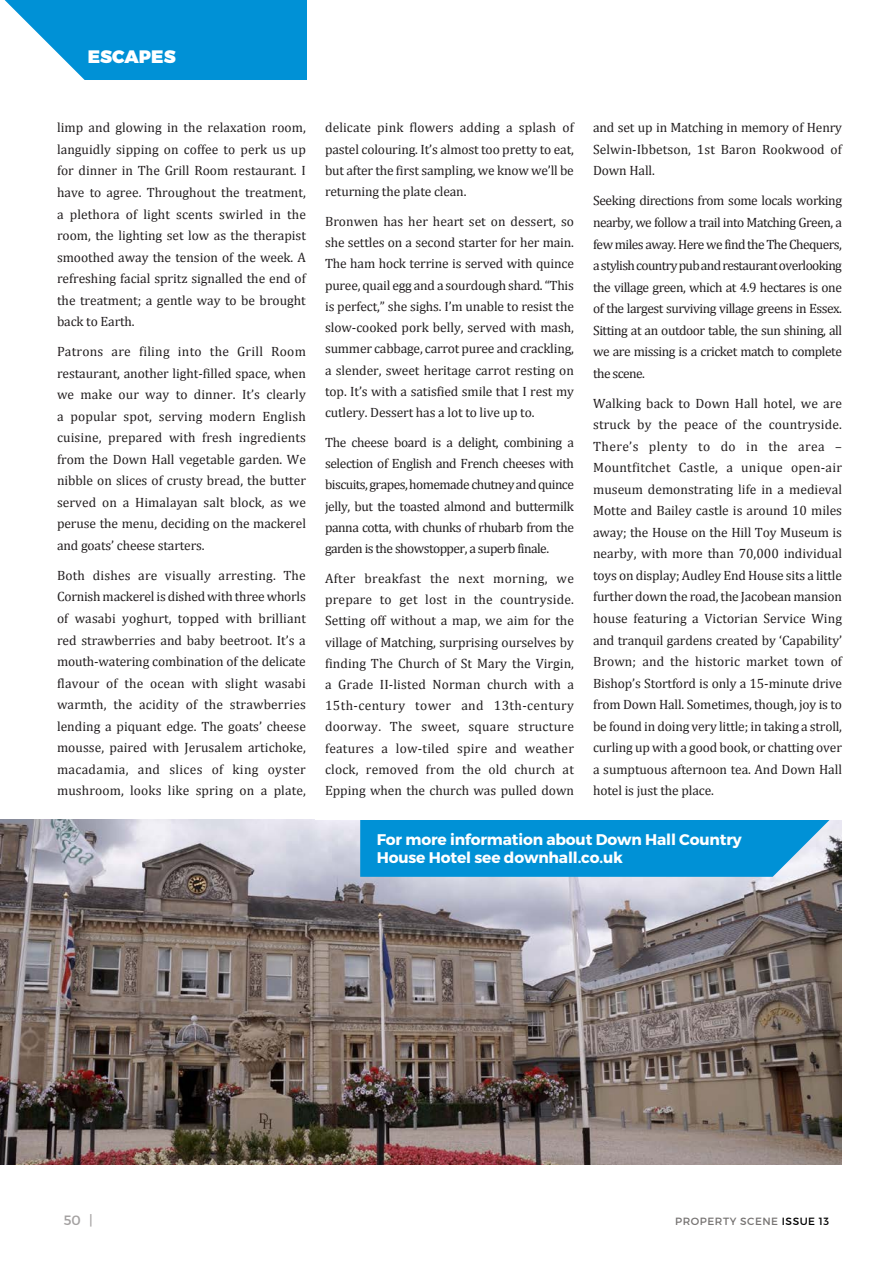
<style>
.page{position:relative;width:893px;height:1263px;background:#fff}
.page>*{position:absolute;margin:0;border:0;box-sizing:border-box;transform-origin:0 0}
.t1{font:18px "Trueno Blk";color:#fff}
.t2{font:15.45px/18.6px "Trueno Bd";letter-spacing:-.01em;color:#fff}
.t3{font:13.5px/21.5px "Cambria";letter-spacing:-.01em;color:#231f20;text-align:justify}
.t4{font:13.5px "Trueno Rg";color:#a4a1a1}
.t5{font:10.5px "Trueno Rg";letter-spacing:.05em;color:#767372}
.s1{color:#010101}
</style>
<div class="page">
<img style="left:0;top:820px;width:842px;height:345px">
<svg style="left:360px;top:820px;width:482px;height:57px;background:#1195d4"></svg>
<svg style="left:5px;top:0;width:302px;height:80px;background:#219fdb"></svg>
<p class="t1" style="left:88px;top:45px;width:89px">ESCAPES</p>
<p class="t3" style="left:57px;top:117px;width:250px">limp and glowing in the relaxation room, languidly sipping on coffee to perk us up for dinner in The Grill Room restaurant. I have to agree. Throughout the treatment, a plethora of light scents swirled in the room, the lighting set low as the therapist smoothed away the tension of the week. A refreshing facial spritz signalled the end of the treatment; a gentle way to be brought back to Earth.</p>
<p class="t3" style="left:57px;top:341px;width:250px">Patrons are filing into the Grill Room restaurant, another light-filled space, when we make our way to dinner. It’s clearly a popular spot, serving modern English cuisine, prepared with fresh ingredients from the Down Hall vegetable garden. We nibble on slices of crusty bread, the butter served on a Himalayan salt block, as we peruse the menu, deciding on the mackerel and goats’ cheese starters.</p>
<p class="t3" style="left:57px;top:564px;width:250px">Both dishes are visually arresting. The Cornish mackerel is dished with three whorls of wasabi yoghurt, topped with brilliant red strawberries and baby beetroot. It’s a mouth-watering combination of the delicate flavour of the ocean with slight wasabi warmth, the acidity of the strawberries lending a piquant edge. The goats’ cheese mousse, paired with Jerusalem artichoke, macadamia, and slices of king oyster mushroom, looks like spring on a plate,</p>
<p class="t3" style="left:325px;top:117px;width:250px">delicate pink flowers adding a splash of pastel colouring. It’s almost too pretty to eat, but after the first sampling, we know we’ll be returning the plate clean.</p>
<p class="t3" style="left:325px;top:211px;width:250px">Bronwen has her heart set on dessert, so she settles on a second starter for her main.<br>The ham hock terrine is served with quince puree, quail egg and a sourdough shard. “This is perfect,” she sighs. I’m unable to resist the slow-cooked pork belly, served with mash, summer cabbage, carrot puree and crackling, a slender, sweet heritage carrot resting on top. It’s with a satisfied smile that I rest my cutlery. Dessert has a lot to live up to.</p>
<p class="t3" style="left:325px;top:431px;width:250px">The cheese board is a delight, combining a selection of English and French cheeses with biscuits, grapes, homemade chutney and quince jelly, but the toasted almond and buttermilk panna cotta, with chunks of rhubarb from the garden is the showstopper, a superb finale.</p>
<p class="t3" style="left:325px;top:567px;width:250px">After breakfast the next morning, we prepare to get lost in the countryside.<br>Setting off without a map, we aim for the village of Matching, surprising ourselves by finding The Church of St Mary the Virgin, a Grade II-listed Norman church with a 15th-century tower and 13th-century doorway. The sweet, square structure features a low-tiled spire and weather clock, removed from the old church at Epping when the church was pulled down</p>
<p class="t3" style="left:593px;top:117px;width:250px">and set up in Matching in memory of Henry Selwin-Ibbetson, 1st Baron Rookwood of Down Hall.</p>
<p class="t3" style="left:593px;top:190px;width:250px">Seeking directions from some locals working nearby, we follow a trail into Matching Green, a few miles away. Here we find the The Chequers, a stylish country pub and restaurant overlooking the village green, which at 4.9 hectares is one of the largest surviving village greens in Essex.<br>Sitting at an outdoor table, the sun shining, all we are missing is a cricket match to complete the scene.</p>
<p class="t3" style="left:593px;top:392px;width:250px">Walking back to Down Hall hotel, we are struck by the peace of the countryside.<br>There’s plenty to do in the area – Mountfitchet Castle, a unique open-air museum demonstrating life in a medieval Motte and Bailey castle is around 10 miles away; the House on the Hill Toy Museum is nearby, with more than 70,000 individual toys on display; Audley End House sits a little further down the road, the Jacobean mansion house featuring a Victorian Service Wing and tranquil gardens created by ‘Capability’ Brown; and the historic market town of Bishop’s Stortford is only a 15-minute drive from Down Hall. Sometimes, though, joy is to be found in doing very little; in taking a stroll, curling up with a good book, or chatting over a sumptuous afternoon tea. And Down Hall hotel is just the place.</p>
<p class="t2" style="left:377px;top:830px;width:366px">For more information about Down Hall Country<br>House Hotel see downhall.co.uk</p>
<p class="t4" style="left:64px;top:1212px;width:30px">50 |</p>
<p class="t5" style="left:675px;top:1215px;width:155px">PROPERTY SCENE <span class="s1">ISSUE 13</span></p>
</div>
